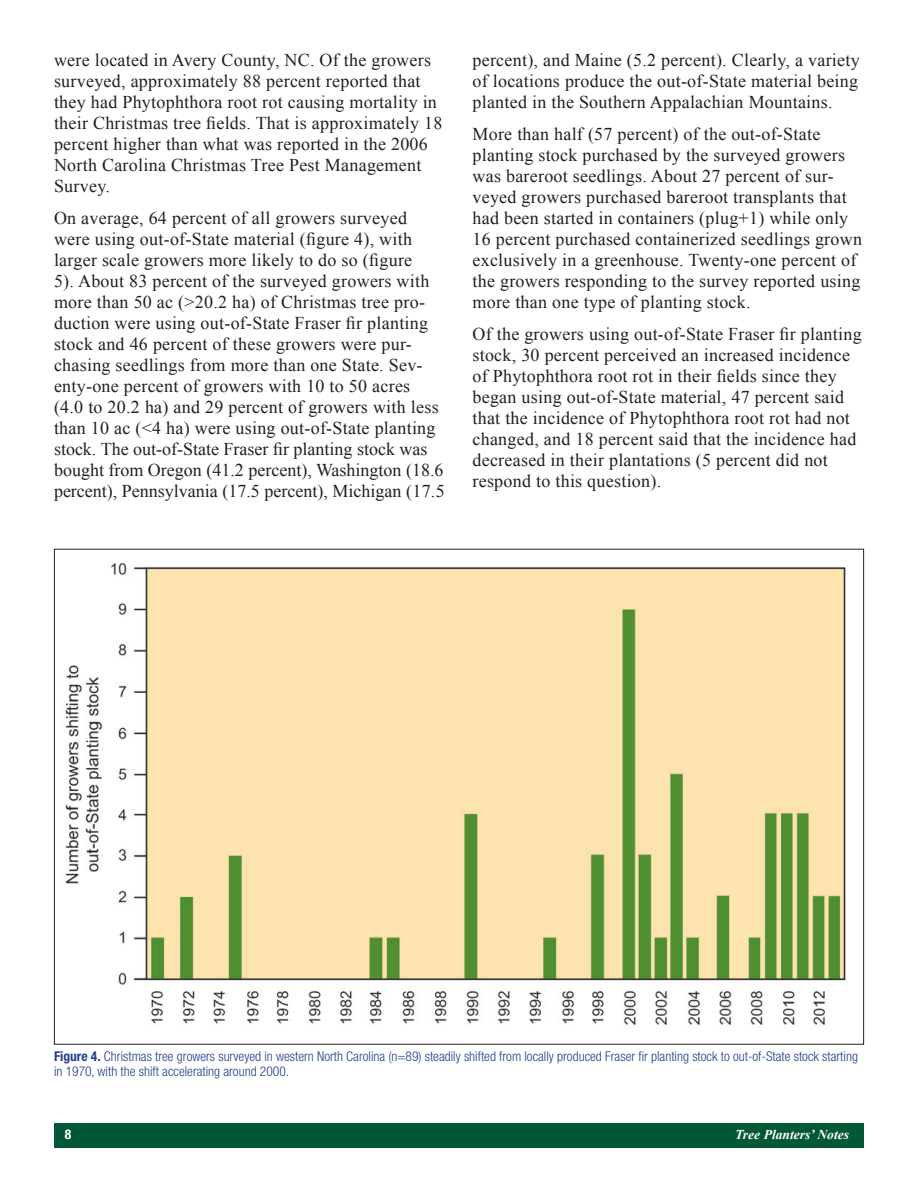
<style>
.page{position:relative;width:918px;height:1188px;background:#fff}
.page>*{position:absolute;margin:0;border:0;box-sizing:border-box;transform-origin:0 0}
.t1{font:18px/21px "Times New Roman";letter-spacing:.015em;color:#231f20}
.Captions{font:300 condensed 13.5px/15px "Helvetica Neue LT Std";color:#253f8e}
.t2{font:italic 700 13.5px "Times New Roman";color:#fff}
.t3{font:700 condensed 13.5px "Helvetica Neue LT Std";color:#fff}
.s1{font-weight:700}
</style>
<div class="page">
<div style="left:54px;top:1123px;width:810px;height:25px;background:#005837"></div>
<img style="left:65px;top:563px;width:781px;height:463px">
<p class="t1" style="left:54px;top:50px;width:390px">were located in Avery County, NC. Of the growers surveyed, approximately 88 percent reported that they had Phytophthora root rot causing mortality in their Christmas tree fields. That is approximately 18 percent higher than what was reported in the 2006<br>North Carolina Christmas Tree Pest Management Survey.</p>
<p class="t1" style="left:54px;top:207px;width:392px">On average, 64 percent of all growers surveyed were using out-of-State material (figure 4), with larger scale growers more likely to do so (figure<br>5). About 83 percent of the surveyed growers with more than 50 ac (&gt;20.2 ha) of Christmas tree pro&shy;duction were using out-of-State Fraser fir planting stock and 46 percent of these growers were pur&shy;chasing seedlings from more than one State. Sev&shy;enty-one percent of growers with 10 to 50 acres<br>(4.0 to 20.2 ha) and 29 percent of growers with less than 10 ac (&lt;4 ha) were using out-of-State planting stock. The out-of-State Fraser fir planting stock was bought from Oregon (41.2 percent), Washington (18.6 percent), Pennsylvania (17.5 percent), Michigan (17.5</p>
<p class="t1" style="left:472px;top:50px;width:389px;text-align:justify">percent), and Maine (5.2 percent). Clearly, a variety of locations produce the out-of-State material being planted in the Southern Appalachian Mountains.</p>
<p class="t1" style="left:472px;top:123px;width:391px">More than half (57 percent) of the out-of-State planting stock purchased by the surveyed growers was bareroot seedlings. About 27 percent of sur&shy;veyed growers purchased bareroot transplants that had been started in containers (plug+1) while only 16 percent purchased containerized seedlings grown exclusively in a greenhouse. Twenty-one percent of the growers responding to the survey reported using more than one type of planting stock.</p>
<p class="t1" style="left:472px;top:323px;width:391px">Of the growers using out-of-State Fraser fir planting stock, 30 percent perceived an increased incidence of Phytophthora root rot in their fields since they began using out-of-State material, 47 percent said that the incidence of Phytophthora root rot had not changed, and 18 percent said that the incidence had decreased in their plantations (5 percent did not respond to this question).</p>
<p class="Captions" style="left:54px;top:1048px;width:806px"><span class="s1">Figure 4.</span> Christmas tree growers surveyed in western North Carolina (n=89) steadily shifted from locally produced Fraser fir planting stock to out-of-State stock starting in 1970, with the shift accelerating around 2000.</p>
<p class="t3" style="left:65px;top:1126px;width:8px">8</p>
<p class="t2" style="left:735px;top:1125px;width:115px">Tree Planters’ Notes</p>
</div>
